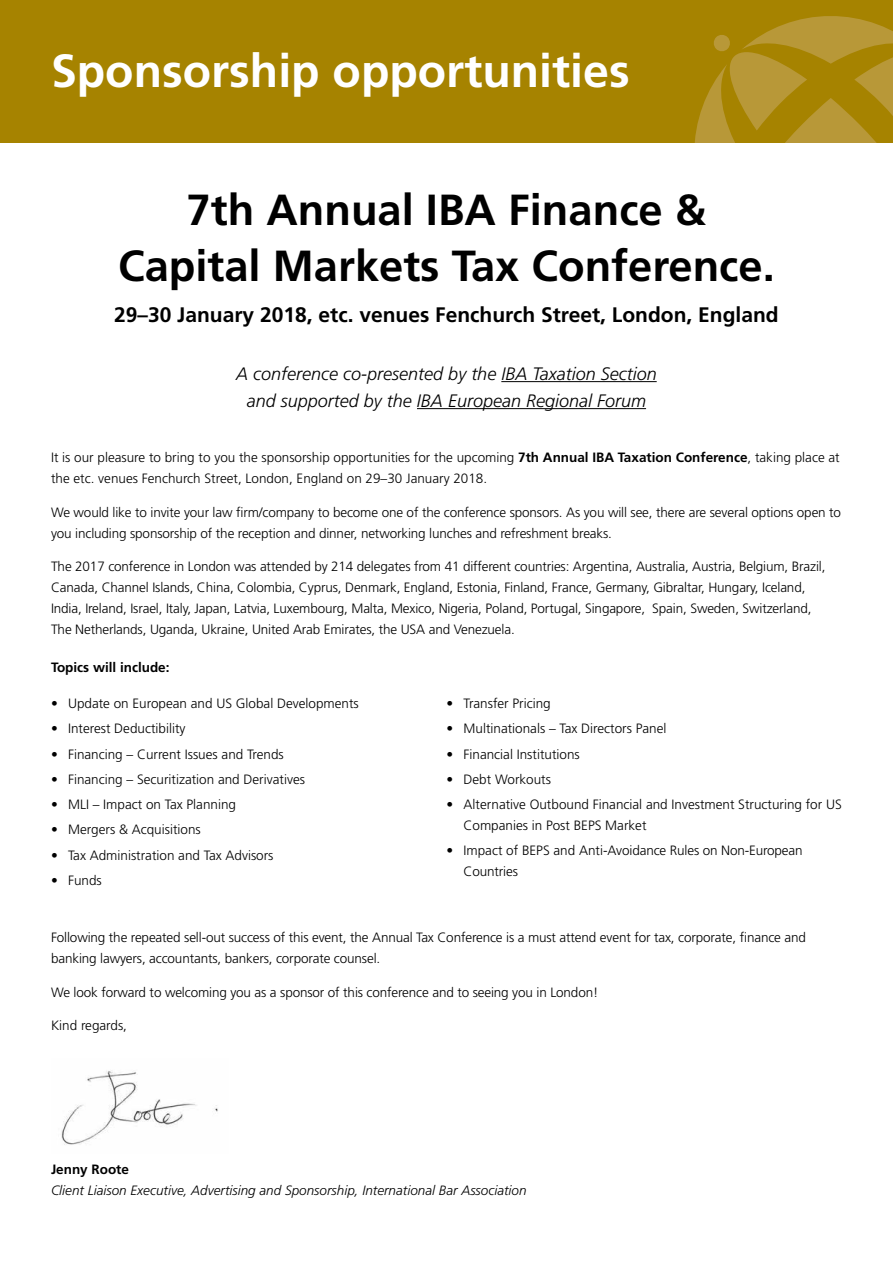
<style>
.page{position:relative;width:893px;height:1263px;background:#fff}
.page>*{position:absolute;margin:0;border:0;box-sizing:border-box;transform-origin:0 0}
.t1{font:700 46.5px "Frutiger";color:#fff}
.t2{font:700 43.5px/55.5px "Frutiger";color:#000;text-align:center}
.t3{font:700 21px "Frutiger";color:#000}
.t4{font:italic 300 18px/27px "Frutiger";color:#000;text-align:center}
.t5{font:300 13.5px/21px "Frutiger";letter-spacing:-.01em;color:#000}
.t6{font:italic 300 13.5px "Frutiger";color:#000}
.t7{font:700 13.5px "Frutiger";color:#000}
.s1{font-weight:700}
</style>
<div class="page">
<div style="left:0;top:0;width:893px;height:143px;background:#a68300"></div>
<svg style="left:694px;top:16px;width:199px;height:127px"></svg>
<hr style="left:501px;top:381px;width:156px;height:1px;background:#000">
<hr style="left:417px;top:408px;width:229px;height:1px;background:#000">
<img style="left:61px;top:1070px;width:157px;height:75px">
<h1 class="t1" style="left:51px;top:44px;width:580px">Sponsorship opportunities</h1>
<h2 class="t2" style="left:118px;top:182px;width:658px">7th Annual IBA Finance &amp;<br>Capital Markets Tax Conference.</h2>
<h3 class="t3" style="left:114px;top:302px;width:666px">29–30 January 2018, etc. venues Fenchurch Street, London, England</h3>
<h3 class="t4" style="left:236px;top:360px;width:422px">A conference co-presented by the IBA Taxation Section and supported by the IBA European Regional Forum</h3>
<p class="t5" style="left:51px;top:447px;width:790px">It is our pleasure to bring to you the sponsorship opportunities for the upcoming <span class="s1">7th Annual IBA Taxation Conference</span>, taking place at the etc. venues Fenchurch Street, London, England on 29–30 January 2018.</p>
<p class="t5" style="left:51px;top:501px;width:792px">We would like to invite your law firm/company to become one of the conference sponsors. As you will see, there are several options open to you including sponsorship of the reception and dinner, networking lunches and refreshment breaks.</p>
<p class="t5" style="left:51px;top:556px;width:776px">The 2017 conference in London was attended by 214 delegates from 41 different countries: Argentina, Australia, Austria, Belgium, Brazil, Canada, Channel Islands, China, Colombia, Cyprus, Denmark, England, Estonia, Finland, France, Germany, Gibraltar, Hungary, Iceland, India, Ireland, Israel, Italy, Japan, Latvia, Luxembourg, Malta, Mexico, Nigeria, Poland, Portugal, Singapore, Spain, Sweden, Switzerland, The Netherlands, Uganda, Ukraine, United Arab Emirates, the USA and Venezuela.</p>
<p class="t7" style="left:51px;top:660px;width:120px">Topics will include:</p>
<p class="t5" style="left:51px;top:693px;width:309px">• Update on European and US Global Developments</p>
<p class="t5" style="left:51px;top:718px;width:136px">• Interest Deductibility</p>
<p class="t5" style="left:51px;top:743px;width:234px">• Financing – Current Issues and Trends</p>
<p class="t5" style="left:51px;top:768px;width:256px">• Financing – Securitization and Derivatives</p>
<p class="t5" style="left:51px;top:794px;width:187px">• MLI – Impact on Tax Planning</p>
<p class="t5" style="left:51px;top:819px;width:151px">• Mergers &amp; Acquisitions</p>
<p class="t5" style="left:51px;top:844px;width:224px">• Tax Administration and Tax Advisors</p>
<p class="t5" style="left:51px;top:870px;width:52px">• Funds</p>
<p class="t5" style="left:446px;top:693px;width:106px">• Transfer Pricing</p>
<p class="t5" style="left:446px;top:718px;width:222px">• Multinationals – Tax Directors Panel</p>
<p class="t5" style="left:446px;top:743px;width:135px">• Financial Institutions</p>
<p class="t5" style="left:446px;top:769px;width:106px">• Debt Workouts</p>
<p class="t5" style="left:463px;top:794px;width:380px;text-indent:-17px">• Alternative Outbound Financial and Investment Structuring for US<br>Companies in Post BEPS Market</p>
<p class="t5" style="left:463px;top:840px;width:341px;text-indent:-17px">• Impact of BEPS and Anti-Avoidance Rules on Non-European<br>Countries</p>
<p class="t5" style="left:51px;top:927px;width:756px">Following the repeated sell-out success of this event, the Annual Tax Conference is a must attend event for tax, corporate, finance and banking lawyers, accountants, bankers, corporate counsel.</p>
<p class="t5" style="left:51px;top:981px;width:549px">We look forward to welcoming you as a sponsor of this conference and to seeing you in London!</p>
<p class="t5" style="left:51px;top:1015px;width:78px">Kind regards,</p>
<p class="t7" style="left:51px;top:1162px;width:80px">Jenny Roote</p>
<p class="t6" style="left:51px;top:1183px;width:477px">Client Liaison Executive, Advertising and Sponsorship, International Bar Association</p>
</div>
